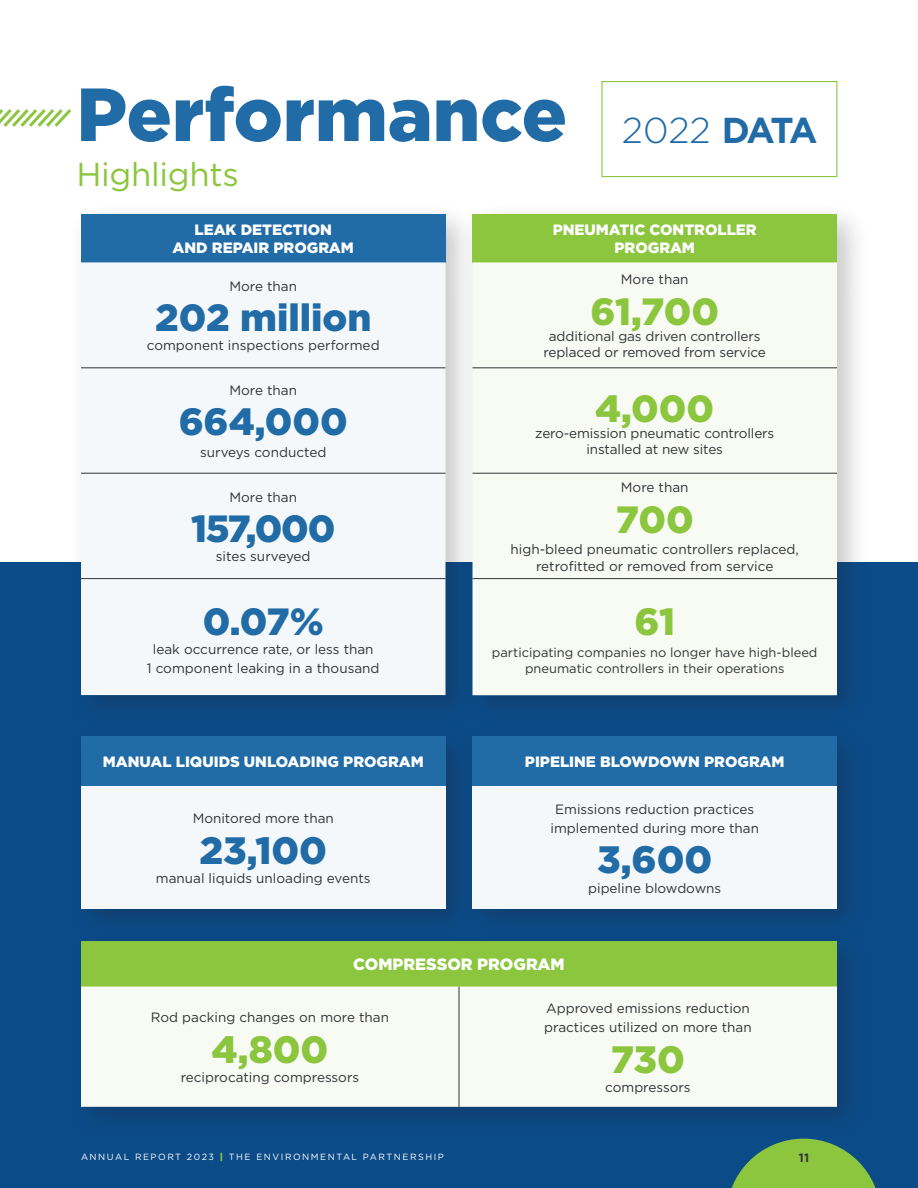
<style>
.page{position:relative;width:918px;height:1188px;background:#fff}
.page>*{position:absolute;margin:0;border:0;box-sizing:border-box;transform-origin:0 0}
.t1{font:900 75px "Gotham";color:#216ba6}
.t2{font:900 38.1px "Gotham";color:#216ba6}
.t3{font:900 38.1px "Gotham";color:#8bc63e}
.t4{font:900 37.95px "Gotham";color:#216ba6}
.t5{font:900 37.95px "Gotham";letter-spacing:-.005em;color:#8bc63e}
.t6{font:300 36px "Gotham";color:#216ba6}
.t7{font:33px "Gotham";letter-spacing:-.01em;color:#8bc63e}
.t8{font:900 16.35px "Gotham";color:#fff}
.t9{font:900 15px/17.5px "Gotham";color:#fff;text-align:center}
.t10{font:13.5px/16.2px "Gotham";color:#323436;text-align:center}
.t11{font:12.9px/16.2px "Gotham";color:#323436;text-align:center}
.t12{font:700 12px "Gotham";color:#323436}
.t13{font:9px "Gotham";letter-spacing:.17em;color:#fff}
.s1{font-weight:700}
.s2{font-weight:900;color:#8bc63e}
</style>
<div class="page">
<div style="left:0;top:563px;width:918px;height:625px;background:#0b4b88"></div>
<div style="left:601px;top:81px;width:236px;height:96px;border:1px solid #8bc63e"></div>
<div style="left:69px;top:202px;width:410px;height:527px;background:#231f20;opacity:.25"></div>
<div style="left:81px;top:214px;width:365px;height:48px;background:#216ba6"></div>
<div style="left:81px;top:262px;width:365px;height:433px;background:#f4f8fa"></div>
<hr style="left:81px;top:473px;width:365px;height:1px;background:#323436">
<hr style="left:81px;top:368px;width:365px;height:1px;background:#323436">
<hr style="left:81px;top:578px;width:365px;height:1px;background:#323436">
<div style="left:460px;top:202px;width:410px;height:527px;background:#231f20;opacity:.25"></div>
<div style="left:472px;top:214px;width:365px;height:48px;background:#8bc63e"></div>
<div style="left:472px;top:262px;width:365px;height:433px;background:#f8fbf3"></div>
<hr style="left:472px;top:368px;width:365px;height:1px;background:#323436">
<hr style="left:472px;top:473px;width:365px;height:1px;background:#323436">
<hr style="left:472px;top:578px;width:365px;height:1px;background:#323436">
<svg style="left:0;top:109px;width:72px;height:18px"></svg>
<div style="left:69px;top:724px;width:410px;height:218px;background:#231f20;opacity:.25"></div>
<div style="left:81px;top:736px;width:365px;height:50px;background:#216ba6"></div>
<div style="left:81px;top:786px;width:365px;height:123px;background:#f4f8fa"></div>
<div style="left:460px;top:724px;width:410px;height:218px;background:#231f20;opacity:.25"></div>
<div style="left:472px;top:736px;width:365px;height:50px;background:#216ba6"></div>
<div style="left:472px;top:786px;width:365px;height:123px;background:#f4f8fa"></div>
<div style="left:69px;top:929px;width:801px;height:211px;background:#231f20;opacity:.25"></div>
<div style="left:81px;top:941px;width:756px;height:46px;background:#8bc63e"></div>
<div style="left:81px;top:987px;width:756px;height:120px;background:#f8fbf3"></div>
<hr style="left:459px;top:987px;width:1px;height:120px;background:#323436">
<svg style="left:726px;top:1139px;width:150px;height:49px"></svg>
<p class="t1" style="left:76px;top:63px;width:492px">Performance</p>
<p class="t7" style="left:76px;top:153px;width:164px">Highlights</p>
<p class="t6" style="left:622px;top:108px;width:197px">2022 <span class="s1">DATA</span></p>
<p class="t9" style="left:173px;top:221px;width:183px">LEAK DETECTION<br>AND REPAIR PROGRAM</p>
<p class="t10" style="left:229px;top:278px;width:69px">More than</p>
<p class="t4" style="left:155px;top:292px;width:218px">202 million</p>
<p class="t10" style="left:147px;top:337px;width:234px">component inspections performed</p>
<p class="t10" style="left:229px;top:382px;width:69px">More than</p>
<p class="t4" style="left:179px;top:396px;width:171px">664,000</p>
<p class="t10" style="left:200px;top:444px;width:128px">surveys conducted</p>
<p class="t10" style="left:229px;top:488px;width:69px">More than</p>
<p class="t4" style="left:191px;top:503px;width:146px">157,000</p>
<p class="t10" style="left:216px;top:548px;width:96px">sites surveyed</p>
<p class="t4" style="left:203px;top:596px;width:122px">0.07%</p>
<p class="t10" style="left:147px;top:640px;width:234px;line-height:18.9px">leak occurrence rate, or less than<br>1 component leaking in a thousand</p>
<p class="t9" style="left:103px;top:753px;width:322px">MANUAL LIQUIDS UNLOADING PROGRAM</p>
<p class="t10" style="left:193px;top:810px;width:143px">Monitored more than</p>
<p class="t2" style="left:199px;top:824px;width:129px">23,100</p>
<p class="t10" style="left:156px;top:870px;width:216px">manual liquids unloading events</p>
<p class="t9" style="left:553px;top:221px;width:206px">PNEUMATIC CONTROLLER<br>PROGRAM</p>
<p class="t10" style="left:621px;top:271px;width:69px">More than</p>
<p class="t5" style="left:590px;top:285px;width:130px">61,700</p>
<p class="t10" style="left:544px;top:328px;width:224px">additional gas driven controllers replaced or removed from service</p>
<p class="t5" style="left:595px;top:382px;width:121px">4,000</p>
<p class="t10" style="left:535px;top:425px;width:241px">zero-emission pneumatic controllers installed at new sites</p>
<p class="t10" style="left:621px;top:479px;width:69px">More than</p>
<p class="t5" style="left:616px;top:493px;width:79px">700</p>
<p class="t10" style="left:511px;top:541px;width:290px">high-bleed pneumatic controllers replaced, retrofitted or removed from service</p>
<p class="t5" style="left:634px;top:596px;width:42px">61</p>
<p class="t11" style="left:492px;top:644px;width:327px">participating companies no longer have high-bleed pneumatic controllers in their operations</p>
<p class="t9" style="left:525px;top:753px;width:261px">PIPELINE BLOWDOWN PROGRAM</p>
<p class="t10" style="left:555px;top:800px;width:201px">Emissions reduction practices</p>
<p class="t10" style="left:550px;top:819px;width:210px">implemented during more than</p>
<p class="t2" style="left:597px;top:834px;width:117px">3,600</p>
<p class="t10" style="left:588px;top:879px;width:135px">pipeline blowdowns</p>
<p class="t8" style="left:353px;top:953px;width:213px">COMPRESSOR PROGRAM</p>
<p class="t10" style="left:151px;top:1009px;width:240px">Rod packing changes on more than</p>
<p class="t3" style="left:212px;top:1023px;width:118px">4,800</p>
<p class="t10" style="left:181px;top:1069px;width:180px">reciprocating compressors</p>
<p class="t10" style="left:544px;top:998px;width:209px;line-height:19px;text-align:left">Approved emissions reduction practices utilized on more than</p>
<p class="t3" style="left:611px;top:1033px;width:76px">730</p>
<p class="t10" style="left:605px;top:1078px;width:87px">compressors</p>
<p class="t13" style="left:81px;top:1151px;width:364px">ANNUAL REPORT 2023 <span class="s2">|</span> THE ENVIRONMENTAL PARTNERSHIP</p>
<p class="t12" style="left:799px;top:1150px;width:12px">11</p>
</div>
